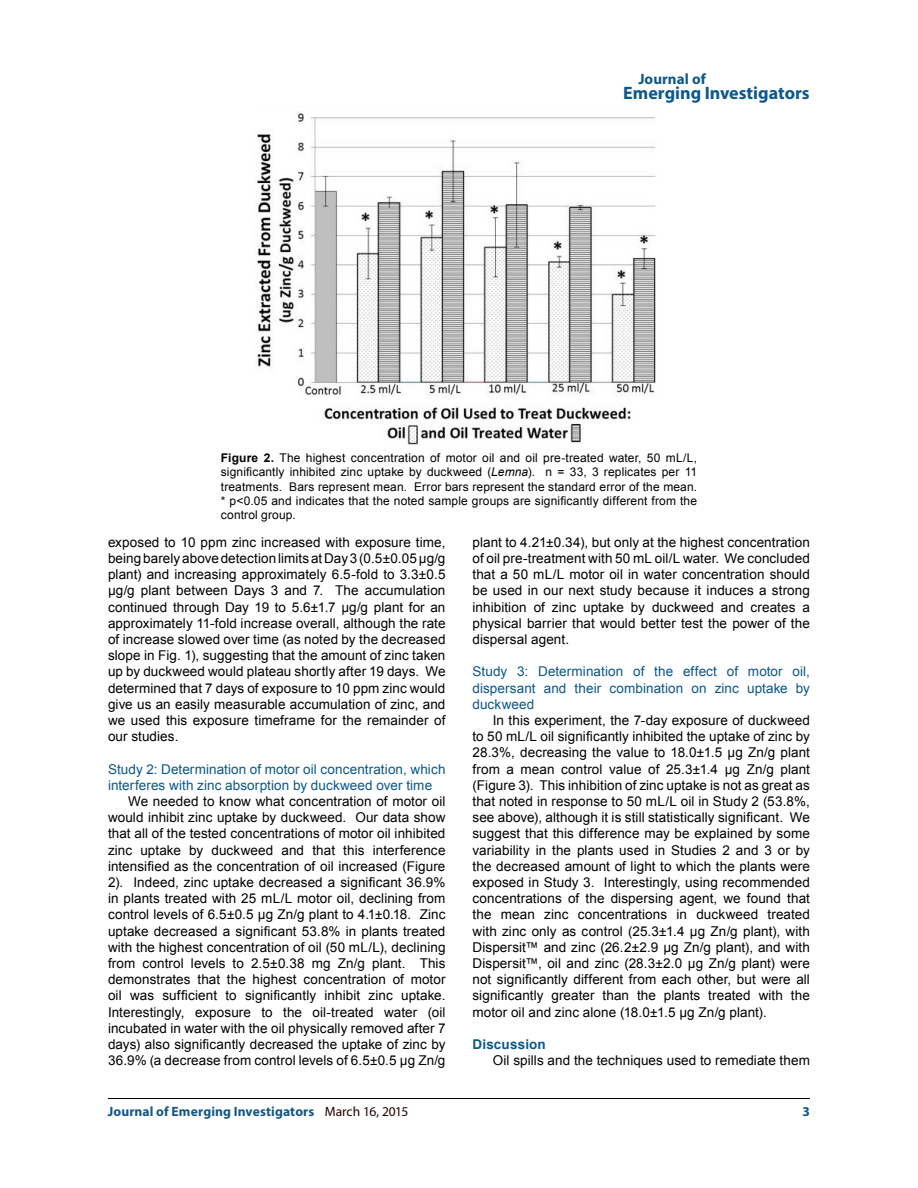
<style>
.page{position:relative;width:918px;height:1188px;background:#fff}
.page>*{position:absolute;margin:0;border:0;box-sizing:border-box;transform-origin:0 0}
.t1{font:700 18px "Myriad Pro";color:#0d588a}
.t2{font:700 15px "Myriad Pro";letter-spacing:.005em;color:#0d588a}
.t3{font:13.5px/16.2px "Arial";letter-spacing:.005em;color:#000;text-align:justify}
.t4{font:13.5px/16.2px "Arial";letter-spacing:.01em;color:#0a5787}
.t5{font:700 13.5px "Myriad Pro";letter-spacing:.01em;color:#125788}
.t6{font:700 13.5px "Arial";letter-spacing:.01em;color:#0a5787}
.t7{font:700 13.5px "Myriad Pro";color:#0a5787}
.t8{font:12px/14.4px "Arial";letter-spacing:.01em;color:#000;text-align:justify}
.s1{font-weight:700}
.s2{font-style:italic}
.s3{font-weight:400;color:#230000}
</style>
<div class="page">
<hr style="left:108px;top:1098px;width:702px;height:1px;background:#000">
<img style="left:256px;top:112px;width:400px;height:333px">
<p class="t2" style="left:638px;top:69px;width:69px">Journal of</p>
<h1 class="t1" style="left:623px;top:81px;width:188px">Emerging Investigators</h1>
<p class="t8" style="left:221px;top:450px;width:478px"><span class="s1">Figure 2.</span> The highest concentration of motor oil and oil pre-treated water, 50 mL/L, significantly inhibited zinc uptake by duckweed (<span class="s2">Lemna</span>). n = 33, 3 replicates per 11 treatments. Bars represent mean. Error bars represent the standard error of the mean. * p&lt;0.05 and indicates that the noted sample groups are significantly different from the control group.</p>
<p class="t3" style="left:108px;top:534px;width:339px">exposed to 10 ppm zinc increased with exposure time, being barely above detection limits at Day 3 (0.5±0.05 μg/g plant) and increasing approximately 6.5-fold to 3.3±0.5 μg/g plant between Days 3 and 7. The accumulation continued through Day 19 to 5.6±1.7 μg/g plant for an approximately 11-fold increase overall, although the rate of increase slowed over time (as noted by the decreased slope in Fig. 1), suggesting that the amount of zinc taken up by duckweed would plateau shortly after 19 days. We determined that 7 days of exposure to 10 ppm zinc would give us an easily measurable accumulation of zinc, and we used this exposure timeframe for the remainder of our studies.</p>
<p class="t4" style="left:108px;top:761px;width:339px">Study 2: Determination of motor oil concentration, which interferes with zinc absorption by duckweed over time</p>
<p class="t3" style="left:108px;top:793px;width:339px;text-indent:20px">We needed to know what concentration of motor oil would inhibit zinc uptake by duckweed. Our data show that all of the tested concentrations of motor oil inhibited zinc uptake by duckweed and that this interference intensified as the concentration of oil increased (Figure 2). Indeed, zinc uptake decreased a significant 36.9% in plants treated with 25 mL/L motor oil, declining from control levels of 6.5±0.5 μg Zn/g plant to 4.1±0.18. Zinc uptake decreased a significant 53.8% in plants treated with the highest concentration of oil (50 mL/L), declining from control levels to 2.5±0.38 mg Zn/g plant. This demonstrates that the highest concentration of motor oil was sufficient to significantly inhibit zinc uptake.<br>Interestingly, exposure to the oil-treated water (oil incubated in water with the oil physically removed after 7 days) also significantly decreased the uptake of zinc by 36.9% (a decrease from control levels of 6.5±0.5 μg Zn/g</p>
<p class="t3" style="left:472px;top:534px;width:339px">plant to 4.21±0.34), but only at the highest concentration of oil pre-treatment with 50 mL oil/L water. We concluded that a 50 mL/L motor oil in water concentration should be used in our next study because it induces a strong inhibition of zinc uptake by duckweed and creates a physical barrier that would better test the power of the dispersal agent.</p>
<p class="t4" style="left:472px;top:664px;width:339px;text-align:justify">Study 3: Determination of the effect of motor oil, dispersant and their combination on zinc uptake by duckweed</p>
<p class="t3" style="left:472px;top:712px;width:339px;text-indent:20px">In this experiment, the 7-day exposure of duckweed to 50 mL/L oil significantly inhibited the uptake of zinc by 28.3%, decreasing the value to 18.0±1.5 μg Zn/g plant from a mean control value of 25.3±1.4 μg Zn/g plant (Figure 3). This inhibition of zinc uptake is not as great as that noted in response to 50 mL/L oil in Study 2 (53.8%, see above), although it is still statistically significant. We suggest that this difference may be explained by some variability in the plants used in Studies 2 and 3 or by the decreased amount of light to which the plants were exposed in Study 3. Interestingly, using recommended concentrations of the dispersing agent, we found that the mean zinc concentrations in duckweed treated with zinc only as control (25.3±1.4 μg Zn/g plant), with Dispersit™ and zinc (26.2±2.9 μg Zn/g plant), and with Dispersit™, oil and zinc (28.3±2.0 μg Zn/g plant) were not significantly different from each other, but were all significantly greater than the plants treated with the motor oil and zinc alone (18.0±1.5 μg Zn/g plant).</p>
<p class="t6" style="left:472px;top:1035px;width:75px">Discussion</p>
<p class="t3" style="left:493px;top:1053px;width:319px">Oil spills and the techniques used to remediate them</p>
<p class="t5" style="left:108px;top:1102px;width:302px">Journal of Emerging Investigators <span class="s3">March 16, 2015</span></p>
<p class="t7" style="left:803px;top:1102px;width:9px">3</p>
</div>
